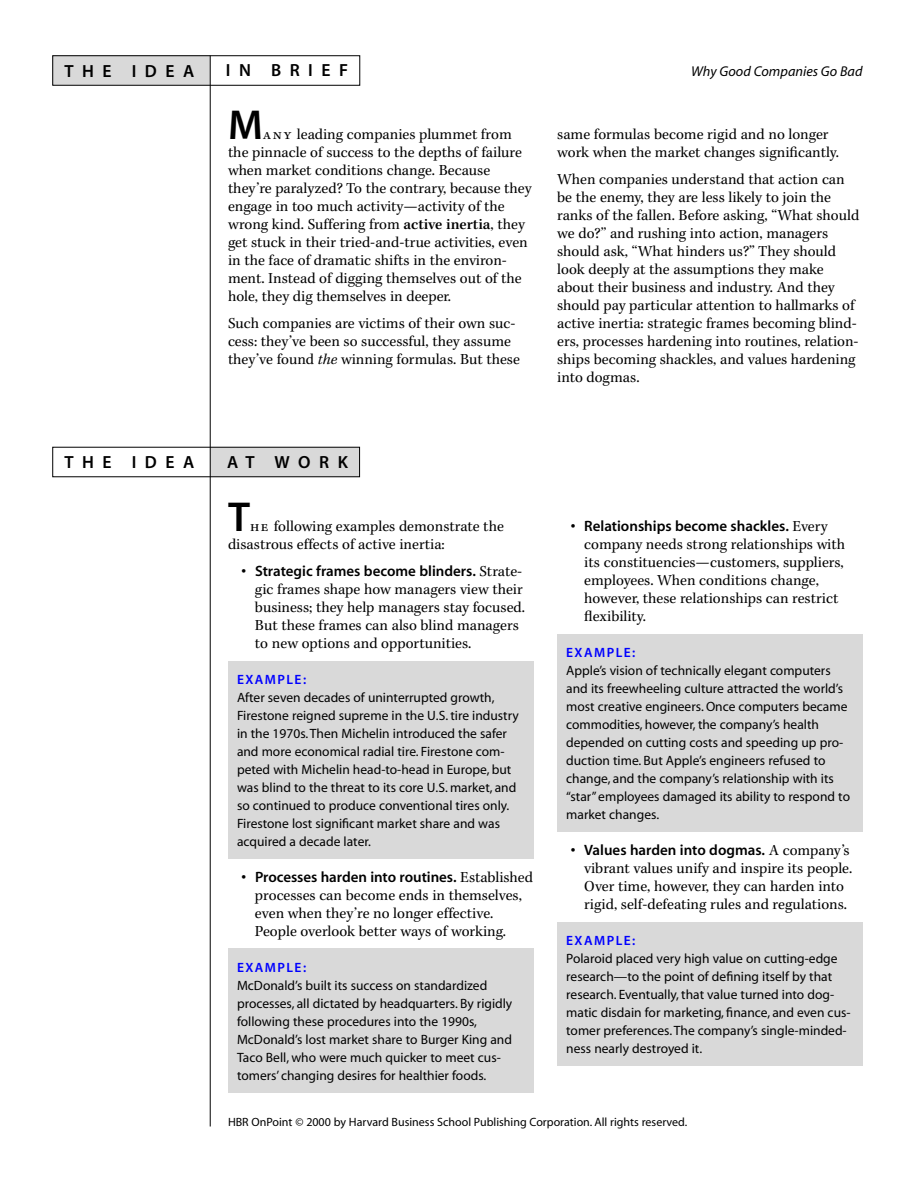
<style>
.page{position:relative;width:918px;height:1188px;background:#fff}
.page>*{position:absolute;margin:0;border:0;box-sizing:border-box;transform-origin:0 0}
.t1{font:42px "Myriad MM 565 600";color:#000}
.t2{font:17.7px "Myriad MM 565 600";letter-spacing:.48em;color:#000}
.t3{font:15.3px/18px "Kepl MM 240 67 196 55 188 53 154 43";color:#000}
.t4{font:15px "Myriad MM 565 600";color:#000}
.t5{font:14.25px "Myriad MM It 400 600";color:#000}
.t6{font:13.5px/18px "Myriad MM 400 600";color:#000}
.t7{font:13.5px "Myriad MM 565 600";letter-spacing:.105em;color:#00f}
.t8{font:12px "Myriad MM 400 600";color:#000}
.s1{font-family:"Kepl MM SC 240 67 196 55 188 53 154 43"}
.s2{font-family:"Kepl MM 147 160 120 131 116 125 95 102"}
.s3{font-family:"Kepl MM It 240 67 196 55 188 53 154 43"}
.s4{font-family:"Kepl MM 240 67 196 55 188 53 154 43";font-size:15.3px}
</style>
<div class="page">
<div style="left:228px;top:661px;width:305px;height:198px;background:#d9d9d9"></div>
<div style="left:228px;top:949px;width:305px;height:144px;background:#d9d9d9"></div>
<div style="left:557px;top:634px;width:305px;height:198px;background:#d9d9d9"></div>
<div style="left:557px;top:922px;width:305px;height:144px;background:#d9d9d9"></div>
<svg style="left:52px;top:55px;width:308px;height:422px"></svg>
<hr style="left:210px;top:56px;width:1px;height:1070px;background:#000">
<p class="t2" style="left:64px;top:64px;width:131px">THE IDEA</p>
<p class="t2" style="left:226px;top:64px;width:124px">IN BRIEF</p>
<h1 class="t1" style="left:228px;top:109px;width:36px">M</h1>
<p class="t3" style="left:228px;top:127px;width:305px;text-indent:35px"><span class="s1">any</span> leading companies plummet from the pinnacle of success to the depths of failure when market conditions change. Because they’re paralyzed? To the contrary, because they engage in too much activity—activity of the wrong kind. Suffering from <span class="s2">active inertia</span>, they get stuck in their tried-and-true activities, even in the face of dramatic shifts in the environ&shy;ment. Instead of digging themselves out of the hole, they dig themselves in deeper.</p>
<p class="t3" style="left:228px;top:316px;width:293px">Such companies are victims of their own suc&shy;cess: they’ve been so successful, they assume they’ve found <span class="s3">the</span> winning formulas. But these</p>
<p class="t5" style="left:691px;top:66px;width:173px">Why Good Companies Go Bad</p>
<p class="t3" style="left:557px;top:127px;width:283px">same formulas become rigid and no longer work when the market changes significantly.</p>
<p class="t3" style="left:557px;top:172px;width:304px">When companies understand that action can be the enemy, they are less likely to join the ranks of the fallen. Before asking, “What should we do?” and rushing into action, managers should ask, “What hinders us?” They should look deeply at the assumptions they make about their business and industry. And they should pay particular attention to hallmarks of active inertia: strategic frames becoming blind&shy;ers, processes hardening into routines, relation&shy;ships becoming shackles, and values hardening into dogmas.</p>
<p class="t2" style="left:64px;top:455px;width:131px">THE IDEA</p>
<p class="t2" style="left:227px;top:455px;width:122px">AT WORK</p>
<h1 class="t1" style="left:228px;top:501px;width:24px">T</h1>
<p class="t3" style="left:228px;top:518px;width:277px;text-indent:22px"><span class="s1">he</span> following examples demonstrate the disastrous effects of active inertia:</p>
<p class="t4" style="left:242px;top:565px;width:282px">• Strategic frames become blinders. <span class="s4">Strate-</span></p>
<p class="t3" style="left:255px;top:581px;width:272px">gic frames shape how managers view their business; they help managers stay focused.<br>But these frames can also blind managers to new options and opportunities.</p>
<p class="t7" style="left:237px;top:674px;width:71px">EXAMPLE:</p>
<p class="t6" style="left:237px;top:690px;width:283px">After seven decades of uninterrupted growth, Firestone reigned supreme in the U.S. tire industry in the 1970s. Then Michelin introduced the safer and more economical radial tire. Firestone com&shy;peted with Michelin head-to-head in Europe, but was blind to the threat to its core U.S. market, and so continued to produce conventional tires only.<br>Firestone lost significant market share and was acquired a decade later.</p>
<p class="t4" style="left:242px;top:871px;width:293px">• Processes harden into routines. <span class="s4">Established</span></p>
<p class="t3" style="left:255px;top:887px;width:268px">processes can become ends in themselves, even when they’re no longer effective.<br>People overlook better ways of working.</p>
<p class="t7" style="left:237px;top:962px;width:71px">EXAMPLE:</p>
<p class="t6" style="left:237px;top:978px;width:277px">McDonald’s built its success on standardized processes, all dictated by headquarters. By rigidly following these procedures into the 1990s, McDonald’s lost market share to Burger King and Taco Bell, who were much quicker to meet cus&shy;tomers’ changing desires for healthier foods.</p>
<p class="t8" style="left:228px;top:1117px;width:461px">HBR OnPoint © 2000 by Harvard Business School Publishing Corporation. All rights reserved.</p>
<p class="t4" style="left:571px;top:520px;width:259px">• Relationships become shackles. <span class="s4">Every</span></p>
<p class="t3" style="left:584px;top:536px;width:262px">company needs strong relationships with its constituencies—customers, suppliers, employees. When conditions change, however, these relationships can restrict flexibility.</p>
<p class="t7" style="left:566px;top:648px;width:71px">EXAMPLE:</p>
<p class="t6" style="left:566px;top:663px;width:285px">Apple’s vision of technically elegant computers and its freewheeling culture attracted the world’s most creative engineers. Once computers became commodities, however, the company’s health depended on cutting costs and speeding up pro&shy;duction time. But Apple’s engineers refused to change, and the company’s relationship with its “star” employees damaged its ability to respond to market changes.</p>
<p class="t4" style="left:571px;top:844px;width:280px">• Values harden into dogmas. <span class="s4">A company’s</span></p>
<p class="t3" style="left:584px;top:860px;width:270px">vibrant values unify and inspire its people.<br>Over time, however, they can harden into rigid, self-defeating rules and regulations.</p>
<p class="t7" style="left:566px;top:936px;width:71px">EXAMPLE:</p>
<p class="t6" style="left:566px;top:951px;width:286px">Polaroid placed very high value on cutting-edge research—to the point of defining itself by that research. Eventually, that value turned into dog&shy;matic disdain for marketing, finance, and even cus&shy;tomer preferences. The company’s single-minded&shy;ness nearly destroyed it.</p>
</div>
